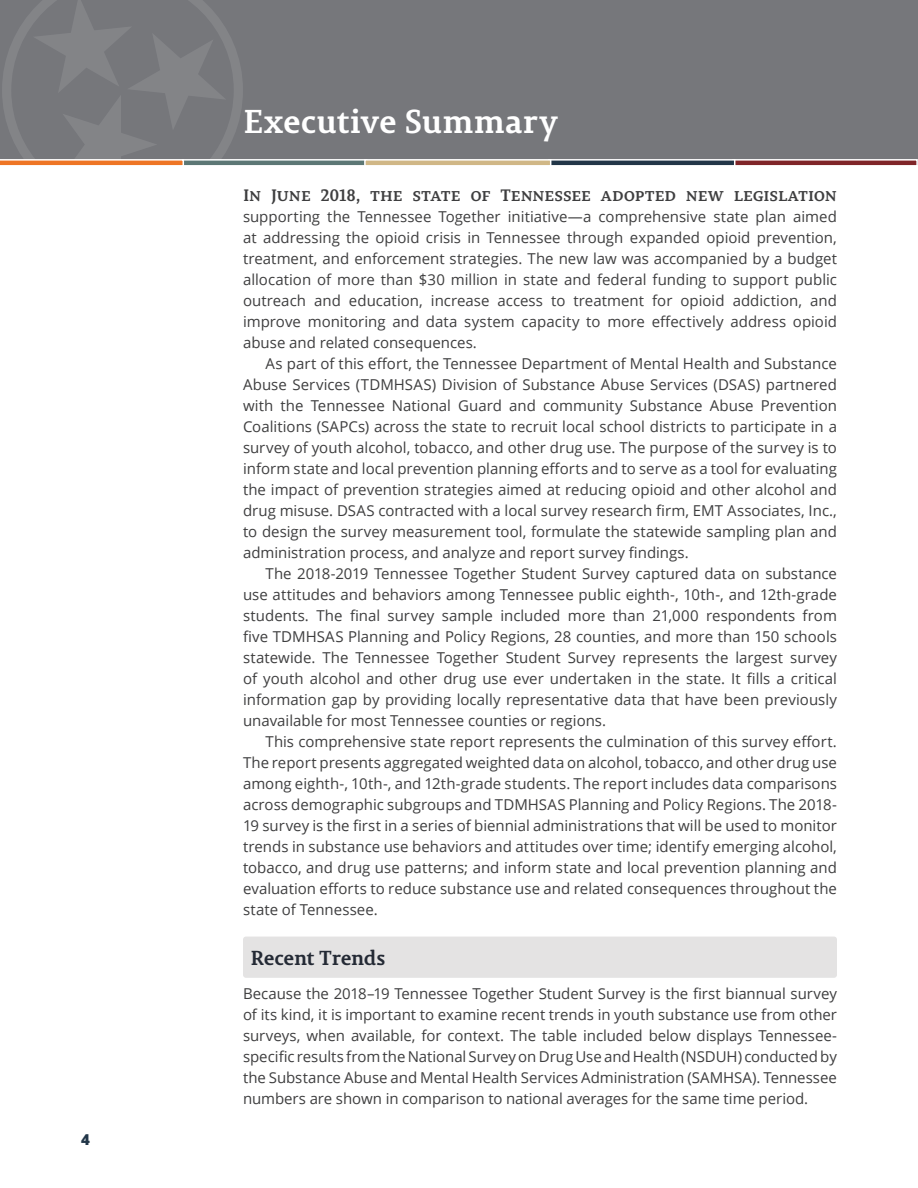
<style>
.page{position:relative;width:918px;height:1188px;background:#fff}
.page>*{position:absolute;margin:0;border:0;box-sizing:border-box;transform-origin:0 0}
.t1{font:700 33px "Permian Slab Serif Typeface";color:#fff}
.t2{font:700 20.25px "Permian Slab Serif Typeface";color:#242a35}
.first_P_in_section{font:700 16.5px "Permian Slab Serif Typeface";letter-spacing:-.005em;color:#3e3e3f}
.first_P_in_section-2{font:15px/21px "Open Sans";color:#3e3e3f;text-align:justify}
.first_P_in_subsectio{font:15px/21px "Open Sans";letter-spacing:-.005em;color:#3e3e3f;text-align:justify}
.t3{font:800 15px "Open Sans";color:#223648}
</style>
<div class="page">
<svg style="left:0;top:0;width:918px;height:166px;background:#79797c"></svg>
<div style="left:243px;top:937px;width:594px;height:41px;background:#e4e3e3;border-radius:3px"></div>
<p class="t3" style="left:81px;top:1128px;width:10px">4</p>
<h2 class="t1" style="left:243px;top:94px;width:317px">Executive Summary</h2>
<p class="first_P_in_section" style="left:243px;top:181px;width:596px">In June 2018, the state of Tennessee adopted new legislation</p>
<p class="first_P_in_section-2" style="left:243px;top:206px;width:596px">supporting the Tennessee Together initiative—a comprehensive state plan aimed at addressing the opioid crisis in Tennessee through expanded opioid prevention, treatment, and enforcement strategies. The new law was accompanied by a budget allocation of more than $30 million in state and federal funding to support public outreach and education, increase access to treatment for opioid addiction, and improve monitoring and data system capacity to more effectively address opioid abuse and related consequences.</p>
<p class="first_P_in_section-2" style="left:243px;top:353px;width:596px;text-indent:22px">As part of this effort, the Tennessee Department of Mental Health and Substance Abuse Services (TDMHSAS) Division of Substance Abuse Services (DSAS) partnered with the Tennessee National Guard and community Substance Abuse Prevention Coalitions (SAPCs) across the state to recruit local school districts to participate in a survey of youth alcohol, tobacco, and other drug use. The purpose of the survey is to inform state and local prevention planning efforts and to serve as a tool for evaluating the impact of prevention strategies aimed at reducing opioid and other alcohol and drug misuse. DSAS contracted with a local survey research firm, EMT Associates, Inc., to design the survey measurement tool, formulate the statewide sampling plan and administration process, and analyze and report survey findings.</p>
<p class="first_P_in_section-2" style="left:243px;top:563px;width:596px;text-indent:22px">The 2018-2019 Tennessee Together Student Survey captured data on substance use attitudes and behaviors among Tennessee public eighth-, 10th-, and 12th-grade students. The final survey sample included more than 21,000 respondents from five TDMHSAS Planning and Policy Regions, 28 counties, and more than 150 schools statewide. The Tennessee Together Student Survey represents the largest survey of youth alcohol and other drug use ever undertaken in the state. It fills a critical information gap by providing locally representative data that have been previously unavailable for most Tennessee counties or regions.</p>
<p class="first_P_in_section-2" style="left:243px;top:731px;width:596px;text-indent:22px">This comprehensive state report represents the culmination of this survey effort.<br>The report presents aggregated weighted data on alcohol, tobacco, and other drug use among eighth-, 10th-, and 12th-grade students. The report includes data comparisons across demographic subgroups and TDMHSAS Planning and Policy Regions. The 2018- 19 survey is the first in a series of biennial administrations that will be used to monitor trends in substance use behaviors and attitudes over time; identify emerging alcohol, tobacco, and drug use patterns; and inform state and local prevention planning and evaluation efforts to reduce substance use and related consequences throughout the state of Tennessee.</p>
<h3 class="t2" style="left:250px;top:941px;width:136px">Recent Trends</h3>
<p class="first_P_in_subsectio" style="left:243px;top:983px;width:596px">Because the 2018–19 Tennessee Together Student Survey is the first biannual survey of its kind, it is important to examine recent trends in youth substance use from other surveys, when available, for context. The table included below displays Tennessee&shy;specific results from the National Survey on Drug Use and Health (NSDUH) conducted by the Substance Abuse and Mental Health Services Administration (SAMHSA). Tennessee numbers are shown in comparison to national averages for the same time period.</p>
</div>
